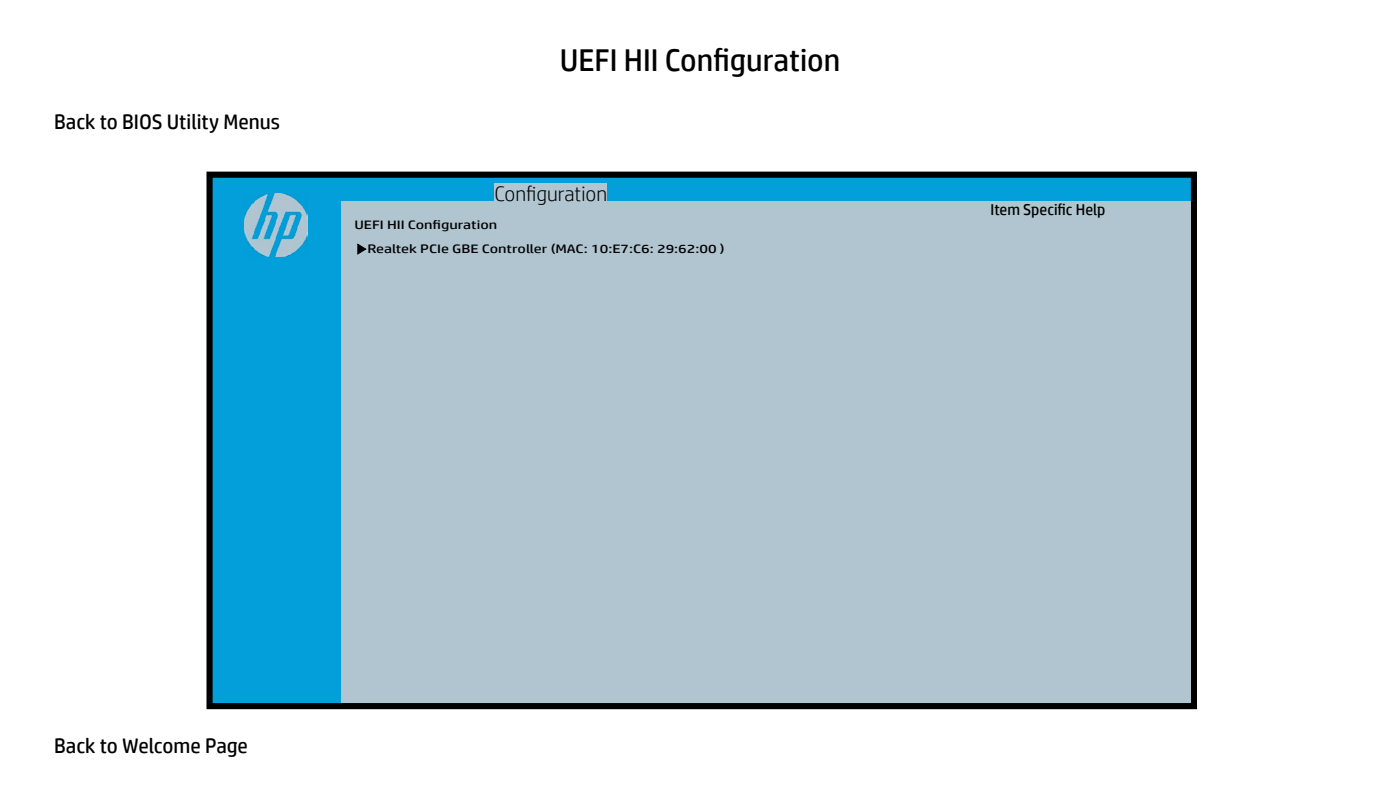
<style>
.page{position:relative;width:1400px;height:788px;background:#fff}
.page>*{position:absolute;margin:0;border:0;box-sizing:border-box;transform-origin:0 0}
.t1{font:31.5px "HP Simplified";color:#000}
.t2{font:21px "HP Simplified";color:#000}
.t3{font:300 21px "HP Simplified";color:#000101}
.t4{font:15.75px "HP Simplified";color:#000}
.t5{font:12.25px/24.5px "HP Simplified";color:#000;scale:1.31 1}
</style>
<div class="page">
<div style="left:206px;top:172px;width:991px;height:537px;background:#029fda;border:6px solid #000"></div>
<div style="left:341px;top:202px;width:850px;height:501px;background:#b1c5d1"></div>
<img style="left:245px;top:194px;width:63px;height:63px">
<div style="left:494px;top:183px;width:113px;height:19px;background:#b1c6d1"></div>
<svg style="left:357px;top:243px;width:10px;height:12px"></svg>
<h2 class="t2" style="left:54px;top:108px;width:227px">Back to BIOS Utility Menus</h2>
<h1 class="t1" style="left:560px;top:40px;width:282px">UEFI HII Configuration</h1>
<h2 class="t3" style="left:494px;top:179px;width:114px">Configuration</h2>
<p class="t5" style="left:367px;top:212px;width:274px;text-indent:-13px">UEFI HII Configuration<br>Realtek PCIe GBE Controller (MAC: 10:E7:C6: 29:62:00 )</p>
<p class="t4" style="left:990px;top:199px;width:116px">Item Specific Help</p>
<h2 class="t2" style="left:54px;top:731px;width:195px">Back to Welcome Page</h2>
</div>
